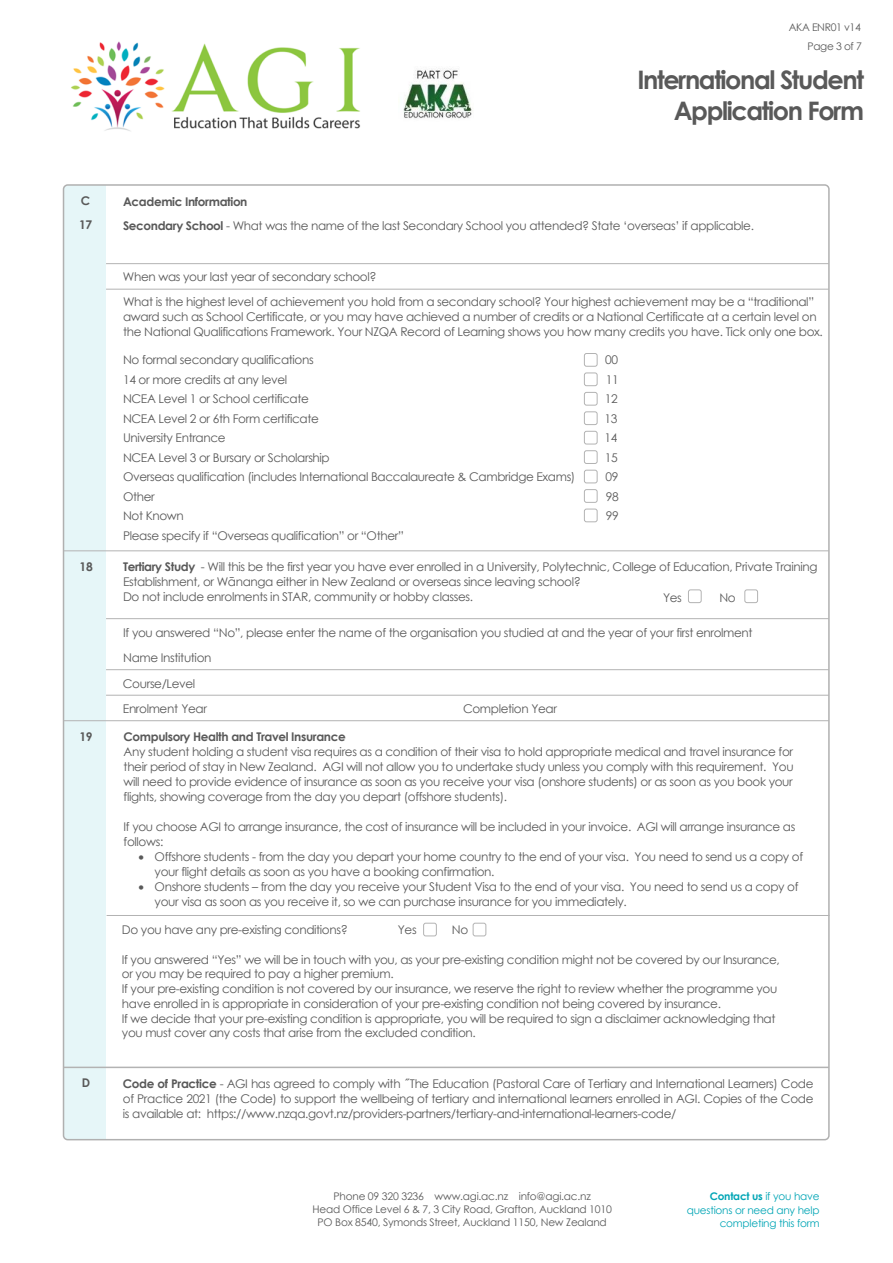
<style>
.page{position:relative;width:893px;height:1263px;background:#fff}
.page>*{position:absolute;margin:0;border:0;box-sizing:border-box;transform-origin:0 0}
.t1{font:700 25.5px/30.6px "Century Gothic";letter-spacing:-.055em;color:#595959;text-align:right}
.t2{font:12px/19.5px "Century Gothic";letter-spacing:-.03em;color:#595959}
.t3{font:700 12px "Century Gothic";letter-spacing:-.03em;color:#595959}
.t4{font:700 12px "Century Gothic";color:#595959}
.t5{font:10.5px/13.4px "Century Gothic";letter-spacing:-.02em;color:#595959;text-align:center}
.t6{font:10.5px/13.5px "Century Gothic";letter-spacing:-.02em;color:#00a5b5;text-align:right}
.s1{font-style:inherit}
.s2{font-weight:700}
</style>
<div class="page">
<div style="left:64px;top:185px;width:42px;height:955px;background:#e6f6f8"></div>
<hr style="left:106px;top:263px;width:723px;height:1px;background:#b3b3b3">
<hr style="left:64px;top:551px;width:765px;height:1px;background:#b3b3b3">
<hr style="left:106px;top:618px;width:723px;height:1px;background:#b3b3b3">
<hr style="left:106px;top:669px;width:723px;height:1px;background:#b3b3b3">
<hr style="left:106px;top:695px;width:723px;height:1px;background:#b3b3b3">
<hr style="left:64px;top:720px;width:765px;height:1px;background:#b3b3b3">
<hr style="left:107px;top:915px;width:722px;height:1px;background:#b3b3b3">
<hr style="left:106px;top:289px;width:723px;height:1px;background:#b3b3b3">
<div style="left:584px;top:353px;width:13px;height:14px;border:1px solid #b3b3b3;border-radius:2px"></div>
<div style="left:584px;top:373px;width:13px;height:13px;border:1px solid #b3b3b3;border-radius:2px"></div>
<div style="left:584px;top:392px;width:13px;height:13px;border:1px solid #b3b3b3;border-radius:2px"></div>
<div style="left:584px;top:411px;width:13px;height:14px;border:1px solid #b3b3b3;border-radius:2px"></div>
<div style="left:584px;top:431px;width:13px;height:13px;border:1px solid #b3b3b3;border-radius:2px"></div>
<div style="left:584px;top:450px;width:13px;height:14px;border:1px solid #b3b3b3;border-radius:2px"></div>
<div style="left:584px;top:470px;width:13px;height:13px;border:1px solid #b3b3b3;border-radius:2px"></div>
<div style="left:584px;top:489px;width:13px;height:14px;border:1px solid #b3b3b3;border-radius:2px"></div>
<div style="left:584px;top:509px;width:13px;height:13px;border:1px solid #b3b3b3;border-radius:2px"></div>
<div style="left:688px;top:589px;width:14px;height:14px;border:1px solid #b3b3b3;border-radius:2px"></div>
<div style="left:744px;top:589px;width:14px;height:14px;border:1px solid #b3b3b3;border-radius:2px"></div>
<hr style="left:64px;top:1066px;width:765px;height:2px;background:#b3b3b3">
<div style="left:423px;top:923px;width:14px;height:13px;border:1px solid #b3b3b3;border-radius:2px"></div>
<div style="left:473px;top:923px;width:13px;height:13px;border:1px solid #b3b3b3;border-radius:2px"></div>
<img style="left:403px;top:68px;width:70px;height:51px">
<img style="left:71px;top:41px;width:290px;height:90px">
<p class="t5" style="left:789px;top:20px;width:74px">AKA ENR01 v14</p>
<p class="t5" style="left:808px;top:39px;width:56px">Page 3 of 7</p>
<p class="t4" style="left:81px;top:192px;width:11px">C</p>
<p class="t4" style="left:79px;top:216px;width:15px">1<span class="s1">7</span></p>
<p class="t4" style="left:80px;top:558px;width:15px">1<span class="s1">8</span></p>
<h1 class="t1" style="left:637px;top:63px;width:228px">International Student<br>Application Form</h1>
<p class="t2" style="left:123px;top:189px;width:632px;line-height:24px"><span class="s2">Academic Information<br>Secondary School</span> - What was the name of the last Secondary School you attended? State ‘overseas’ if applicable.</p>
<p class="t2" style="left:123px;top:263px;width:693px;line-height:25.7px">When was your last year of secondary school?<br>What is the highest level of achievement you hold from a secondary school? Your highest achievement may be a “traditional”</p>
<p class="t2" style="left:123px;top:309px;width:701px;line-height:14.9px">award such as School Certificate, or you may have achieved a number of credits or a National Certificate at a certain level on the National Qualifications Framework. Your NZQA Record of Learning shows you how many credits you have. Tick only one box.</p>
<p class="t2" style="left:123px;top:350px;width:454px">No formal secondary qualifications<br>14 or more credits at any level<br>NCEA Level 1 or School certificate<br>NCEA Level 2 or 6th Form certificate<br>University Entrance<br>NCEA Level 3 or Bursary or Scholarship<br>Overseas qualification (includes International Baccalaureate &amp; Cambridge Exams)<br>Other<br>Not Known<br>Please specify if “Overseas qualification” or “Other”</p>
<p class="t2" style="left:123px;top:559px;width:696px;line-height:14.7px"><span class="s2">Tertiary Study</span> - Will this be the first year you have ever enrolled in a University, Polytechnic, College of Education, Private Training<br>Establishment, or Wānanga either in New Zealand or overseas since leaving school?<br>Do not include enrolments in STAR, community or hobby classes.</p>
<p class="t2" style="left:604px;top:350px;width:16px;text-align:justify">00<br>11<br>12<br>13<br>14<br>15<br>09<br>98<br>99</p>
<p class="t2" style="left:663px;top:587px;width:20px">Yes</p>
<p class="t2" style="left:719px;top:587px;width:18px">No</p>
<p class="t2" style="left:123px;top:619px;width:631px;line-height:25.5px">If you answered “No”, please enter the name of the organisation you studied at and the year of your first enrolment Name Institution<br>Course/Level<br>Enrolment Year</p>
<p class="t2" style="left:463px;top:699px;width:95px">Completion Year</p>
<p class="t4" style="left:80px;top:727px;width:15px">19</p>
<p class="t3" style="left:124px;top:727px;width:224px">Compulsory Health and Travel Insurance</p>
<p class="t2" style="left:124px;top:744px;width:672px;line-height:15px;text-align:justify">Any student holding a student visa requires as a condition of their visa to hold appropriate medical and travel insurance for their period of stay in New Zealand. AGI will not allow you to undertake study unless you comply with this requirement. You will need to provide evidence of insurance as soon as you receive your visa (onshore students) or as soon as you book your flights, showing coverage from the day you depart (offshore students).</p>
<p class="t2" style="left:124px;top:818px;width:673px;line-height:15px">If you choose AGI to arrange insurance, the cost of insurance will be included in your invoice. AGI will arrange insurance as follows:</p>
<p class="t2" style="left:155px;top:848px;width:650px;line-height:15px;text-indent:-16px">• Offshore students - from the day you depart your home country to the end of your visa. You need to send us a copy of your flight details as soon as you have a booking confirmation.</p>
<p class="t2" style="left:155px;top:878px;width:645px;line-height:15px;text-indent:-16px">• Onshore students – from the day you receive your Student Visa to the end of your visa. You need to send us a copy of your visa as soon as you receive it, so we can purchase insurance for you immediately.</p>
<p class="t3" style="left:82px;top:1073px;width:10px">D</p>
<p class="t2" style="left:122px;top:920px;width:227px">Do you have any pre-existing conditions?</p>
<p class="t2" style="left:398px;top:920px;width:20px">Yes</p>
<p class="t2" style="left:452px;top:920px;width:18px">No</p>
<p class="t2" style="left:122px;top:952px;width:659px;line-height:14.7px">If you answered “Yes” we will be in touch with you, as your pre-existing condition might not be covered by our Insurance, or you may be required to pay a higher premium.<br>If your pre-existing condition is not covered by our insurance, we reserve the right to review whether the programme you have enrolled in is appropriate in consideration of your pre-existing condition not being covered by insurance.<br>If we decide that your pre-existing condition is appropriate, you will be required to sign a disclaimer acknowledging that you must cover any costs that arise from the excluded condition.</p>
<p class="t2" style="left:123px;top:1076px;width:692px;line-height:14.9px;text-align:justify"><span class="s2">Code of Practice</span> - AGI has agreed to comply with ˝The Education (Pastoral Care of Tertiary and International Learners) Code of Practice 2021 (the Code) to support the wellbeing of tertiary and international learners enrolled in AGI. Copies of the Code is available at: https://www.nzqa.govt.nz/providers-partners/tertiary-and-international-learners-code/</p>
<p class="t5" style="left:313px;top:1189px;width:301px">Phone 09 320 3236 www.agi.ac.nz info@agi.ac.nz<br>Head Office Level 6 &amp; 7, 3 City Road, Grafton, Auckland 1010<br>PO Box 8540, Symonds Street, Auckland 1150, New Zealand</p>
<p class="t6" style="left:687px;top:1189px;width:134px"><span class="s2">Contact us</span> if you have questions or need any help completing this form</p>
</div>
